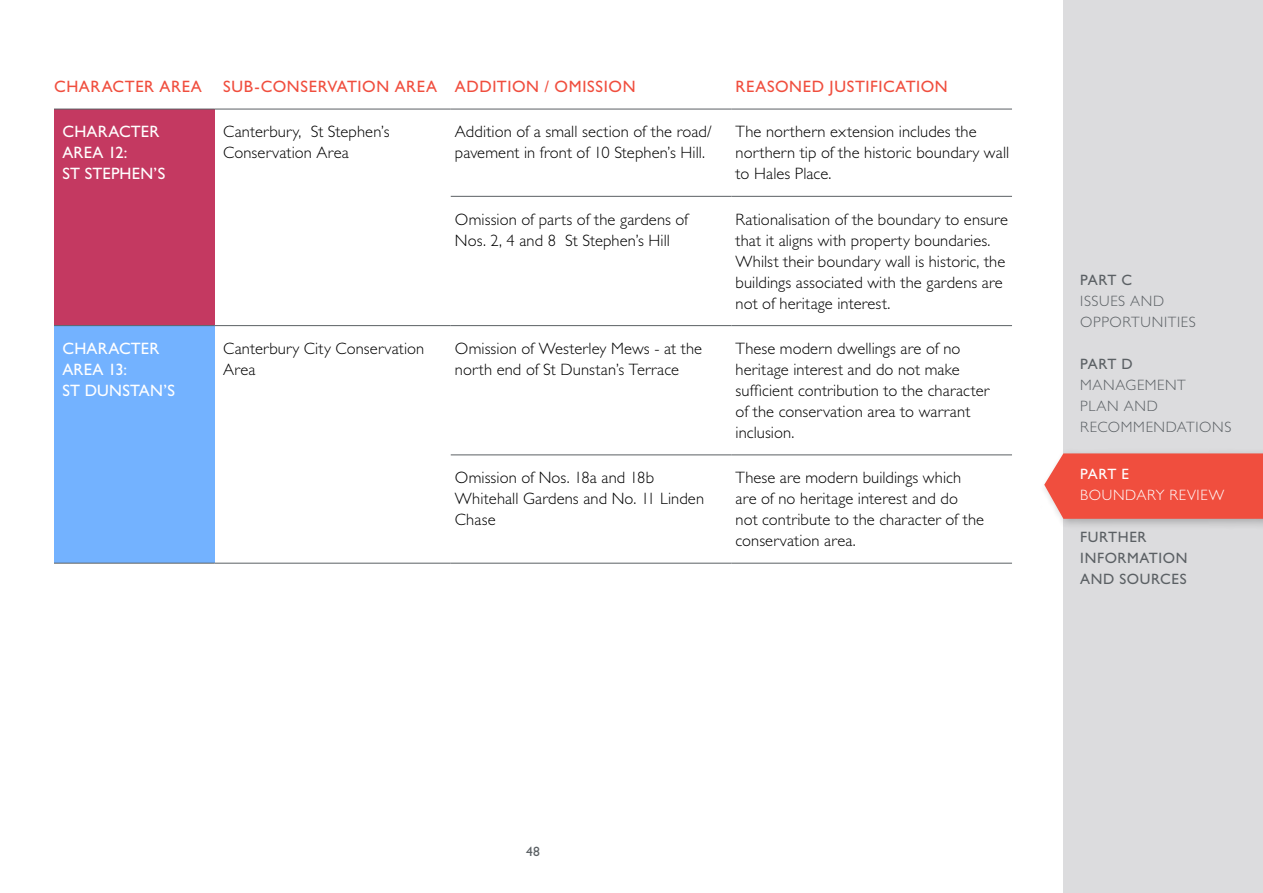
<style>
.page{position:relative;width:1263px;height:893px;background:#fff}
.page>*{position:absolute;margin:0;border:0;box-sizing:border-box;transform-origin:0 0}
.t1{font:300 16.5px/21px "Gill Sans Std";letter-spacing:.005em;color:#000}
.t2{font:16.5px "Gill Sans Std";letter-spacing:.035em;color:#f04e3e}
.t3{font:16.5px/21px "Gill Sans Std";letter-spacing:.01em;color:#fff}
.t4{font:300 15px/21px "Gill Sans Std";letter-spacing:.04em;color:#5b6064}
.t5{font:15px/21px "Gill Sans Std";letter-spacing:.04em;color:#5b6064}
.t6{font:300 15px "Gill Sans Std";letter-spacing:.045em;color:#fff}
.t7{font:15px "Gill Sans Std";color:#fff}
.t8{font:13.5px "Gill Sans Std";color:#5b6064}
</style>
<div class="page">
<div style="left:1063px;top:0;width:200px;height:893px;background:#dcdcde"></div>
<div style="left:1040px;top:448px;width:223px;height:82px;background:#000;opacity:.23"></div>
<div style="left:1081px;top:453px;width:182px;height:66px;background:#f04e3e"></div>
<div style="left:54px;top:109px;width:161px;height:217px;background:#c43961"></div>
<div style="left:54px;top:326px;width:161px;height:237px;background:#73b2ff"></div>
<hr style="left:54px;top:325px;width:161px;height:1px;background:#5b6064">
<hr style="left:215px;top:325px;width:236px;height:1px;background:#5b6064">
<hr style="left:451px;top:196px;width:280px;height:1px;background:#5b6064">
<hr style="left:731px;top:196px;width:281px;height:1px;background:#5b6064">
<hr style="left:451px;top:325px;width:280px;height:1px;background:#5b6064">
<hr style="left:731px;top:325px;width:281px;height:1px;background:#5b6064">
<hr style="left:54px;top:563px;width:161px;height:1px;background:#5b6064">
<hr style="left:215px;top:563px;width:236px;height:1px;background:#5b6064">
<hr style="left:451px;top:563px;width:280px;height:1px;background:#5b6064">
<hr style="left:731px;top:563px;width:281px;height:1px;background:#5b6064">
<hr style="left:54px;top:109px;width:161px;height:1px;background:#5b6064">
<hr style="left:215px;top:109px;width:236px;height:1px;background:#5b6064">
<hr style="left:451px;top:109px;width:280px;height:1px;background:#5b6064">
<hr style="left:731px;top:109px;width:281px;height:1px;background:#5b6064">
<svg style="left:450px;top:448px;width:631px;height:82px"></svg>
<p class="t2" style="left:54px;top:77px;width:149px">CHARACTER AREA</p>
<p class="t2" style="left:223px;top:77px;width:414px">SUB-CONSERVATION AREA ADDITION / OMISSION</p>
<p class="t2" style="left:736px;top:77px;width:214px">REASONED JUSTIFICATION</p>
<p class="t3" style="left:62px;top:121px;width:104px">CHARACTER<br>AREA 12:<br>ST STEPHEN’S</p>
<p class="t1" style="left:223px;top:121px;width:168px">Canterbury, St Stephen’s<br>Conservation Area</p>
<p class="t1" style="left:455px;top:121px;width:258px">Addition of a small section of the road/ pavement in front of 10 Stephen’s Hill.</p>
<p class="t1" style="left:736px;top:121px;width:275px">The northern extension includes the northern tip of the historic boundary wall to Hales Place.</p>
<p class="t1" style="left:455px;top:209px;width:235px">Omission of parts of the gardens of<br>Nos. 2, 4 and 8 St Stephen’s Hill</p>
<p class="t1" style="left:736px;top:209px;width:274px">Rationalisation of the boundary to ensure that it aligns with property boundaries.<br>Whilst their boundary wall is historic, the buildings associated with the gardens are not of heritage interest.</p>
<p class="t3" style="left:62px;top:338px;width:114px">CHARACTER<br>AREA 13:<br>ST DUNSTAN’S</p>
<p class="t1" style="left:223px;top:338px;width:203px">Canterbury City Conservation<br>Area</p>
<p class="t1" style="left:455px;top:338px;width:249px">Omission of Westerley Mews - at the north end of St Dunstan’s Terrace</p>
<p class="t1" style="left:735px;top:338px;width:255px">These modern dwellings are of no heritage interest and do not make sufficient contribution to the character of the conservation area to warrant inclusion.</p>
<p class="t1" style="left:455px;top:467px;width:251px">Omission of Nos. 18a and 18b<br>Whitehall Gardens and No. 11 Linden<br>Chase</p>
<p class="t1" style="left:735px;top:467px;width:250px">These are modern buildings which are of no heritage interest and do not contribute to the character of the conservation area.</p>
<p class="t5" style="left:1080px;top:270px;width:53px">PART C</p>
<p class="t4" style="left:1080px;top:291px;width:117px">ISSUES AND<br>OPPORTUNITIES</p>
<p class="t5" style="left:1080px;top:354px;width:54px">PART D</p>
<p class="t4" style="left:1080px;top:375px;width:153px">MANAGEMENT<br>PLAN AND<br>RECOMMENDATIONS</p>
<p class="t7" style="left:1080px;top:465px;width:50px">PART E</p>
<p class="t6" style="left:1080px;top:486px;width:145px">BOUNDARY REVIEW</p>
<p class="t5" style="left:1080px;top:526px;width:109px">FURTHER<br>INFORMATION<br>AND SOURCES</p>
<p class="t8" style="left:526px;top:844px;width:15px">48</p>
</div>
